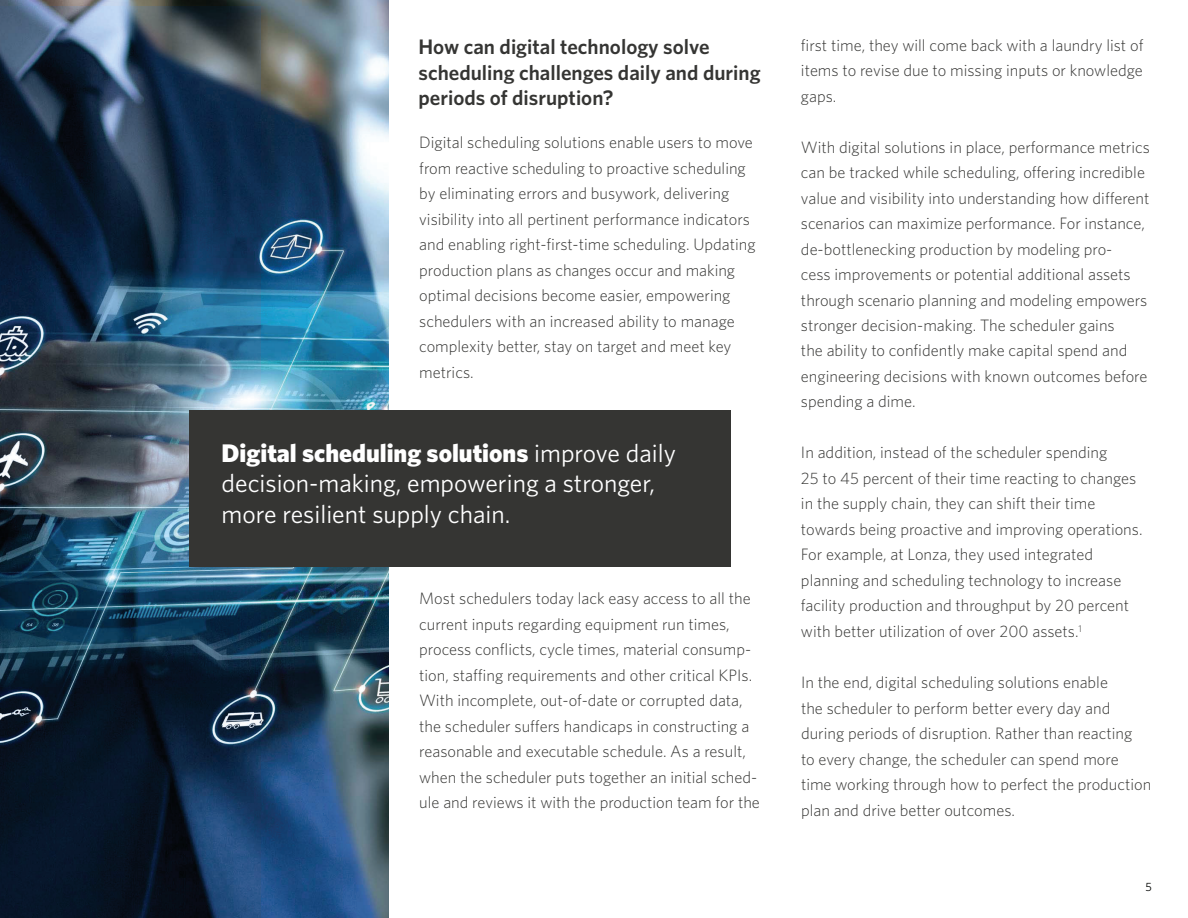
<style>
.page{position:relative;width:1188px;height:918px;background:#fff}
.page>*{position:absolute;margin:0;border:0;box-sizing:border-box;transform-origin:0 0}
.t1{font:25.5px/30.6px "Whitney";color:#fff}
.t2{font:600 21px/25.5px "Whitney";color:#353533}
.t3{font:300 16.5px/25.5px "Whitney";color:#353533}
.t4{font:12px "Whitney";color:#040503}
.s1{font-weight:900}
</style>
<div class="page">
<img style="left:0;top:0;width:388px;height:918px">
<img style="left:0;top:6px;width:261px;height:912px">
<div style="left:189px;top:410px;width:542px;height:157px;background:#353533"></div>
<p class="t2" style="left:418px;top:34px;width:344px">How can digital technology solve scheduling challenges daily and during periods of disruption?</p>
<p class="t3" style="left:419px;top:129px;width:338px">Digital scheduling solutions enable users to move from reactive scheduling to proactive scheduling by eliminating errors and busywork, delivering visibility into all pertinent performance indicators and enabling right-first-time scheduling. Updating production plans as changes occur and making optimal decisions become easier, empowering schedulers with an increased ability to manage complexity better, stay on target and meet key metrics.</p>
<h1 class="t1" style="left:222px;top:437px;width:456px"><span class="s1">Digital scheduling solutions</span> improve daily decision-making, empowering a stronger, more resilient supply chain.</h1>
<p class="t3" style="left:419px;top:585px;width:342px">Most schedulers today lack easy access to all the current inputs regarding equipment run times, process conflicts, cycle times, material consump&shy;tion, staffing requirements and other critical KPIs.<br>With incomplete, out-of-date or corrupted data, the scheduler suffers handicaps in constructing a reasonable and executable schedule. As a result, when the scheduler puts together an initial sched&shy;ule and reviews it with the production team for the</p>
<p class="t3" style="left:801px;top:32px;width:344px;text-align:justify">first time, they will come back with a laundry list of items to revise due to missing inputs or knowledge gaps.</p>
<p class="t3" style="left:801px;top:134px;width:350px">With digital solutions in place, performance metrics can be tracked while scheduling, offering incredible value and visibility into understanding how different scenarios can maximize performance. For instance, de-bottlenecking production by modeling pro-<br>cess improvements or potential additional assets through scenario planning and modeling empowers stronger decision-making. The scheduler gains<br>the ability to confidently make capital spend and engineering decisions with known outcomes before spending a dime.</p>
<p class="t3" style="left:801px;top:439px;width:343px">In addition, instead of the scheduler spending<br>25 to 45 percent of their time reacting to changes in the supply chain, they can shift their time towards being proactive and improving operations.<br>For example, at Lonza, they used integrated planning and scheduling technology to increase facility production and throughput by 20 percent with better utilization of over 200 assets.<sup>1</sup></p>
<p class="t3" style="left:801px;top:669px;width:352px">In the end, digital scheduling solutions enable<br>the scheduler to perform better every day and during periods of disruption. Rather than reacting<br>to every change, the scheduler can spend more time working through how to perfect the production plan and drive better outcomes.</p>
<p class="t4" style="left:1146px;top:880px;width:8px">5</p>
</div>
